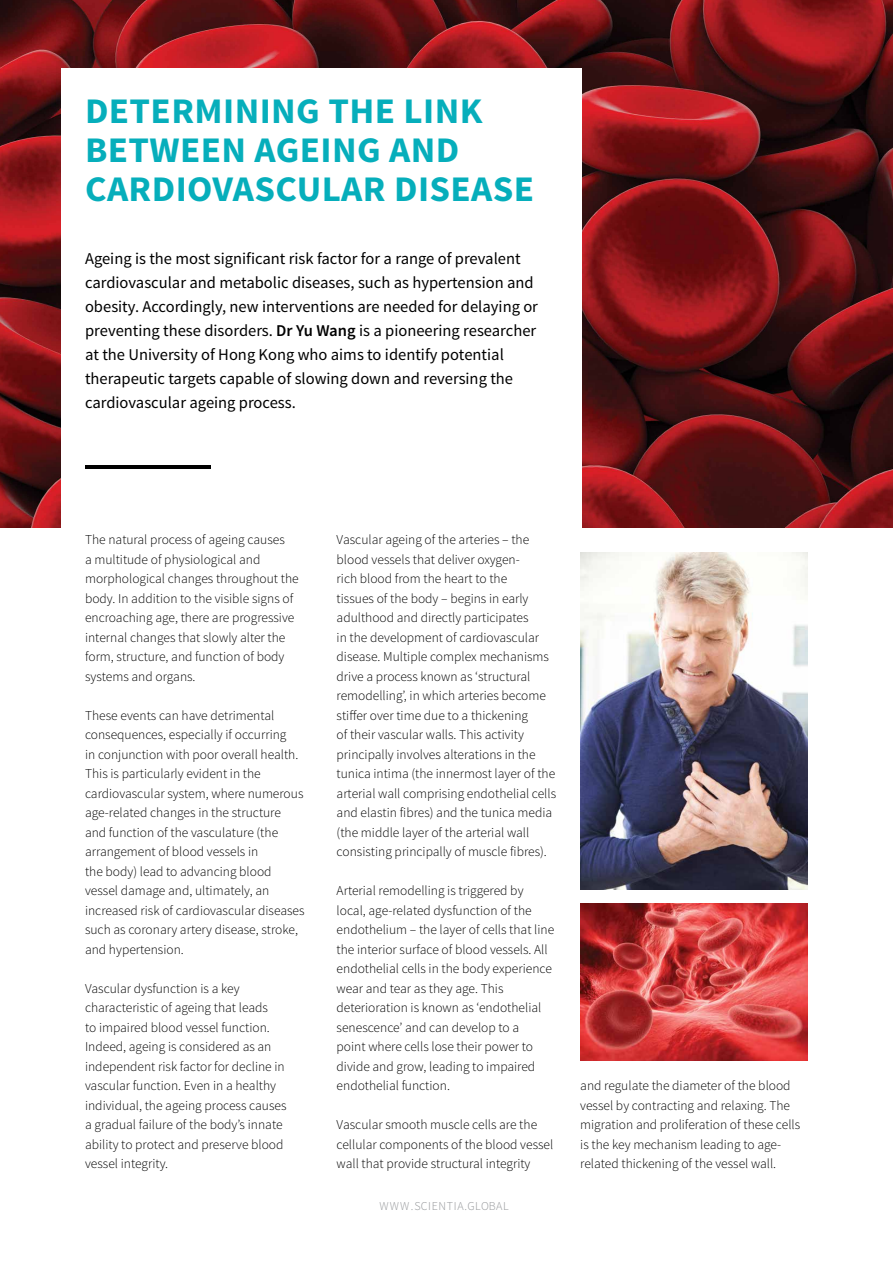
<style>
.page{position:relative;width:893px;height:1263px;background:#fff}
.page>*{position:absolute;margin:0;border:0;box-sizing:border-box;transform-origin:0 0}
.t1{font:700 36px/39px "Source Sans Pro";letter-spacing:.01em;color:#06aebb}
.t2{font:16.5px/24px "Source Sans Pro";color:#000}
.t3{font:300 13.5px/19.5px "Source Sans Pro";color:#000}
.t4{font:300 12px "Source Sans Pro";letter-spacing:.05em;color:#939598}
.s1{font-weight:600}
</style>
<div class="page">
<img style="left:0;top:0;width:893px;height:527px">
<div style="left:61px;top:68px;width:521px;height:1109px;background:#fff"></div>
<hr style="left:86px;top:465px;width:125px;height:4px;background:#000">
<img style="left:580px;top:904px;width:228px;height:156px">
<img style="left:580px;top:553px;width:228px;height:336px">
<h1 class="t1" style="left:85px;top:92px;width:451px">DETERMINING THE LINK<br>BETWEEN AGEING AND<br>CARDIOVASCULAR DISEASE</h1>
<p class="t2" style="left:85px;top:246px;width:454px">Ageing is the most significant risk factor for a range of prevalent cardiovascular and metabolic diseases, such as hypertension and obesity. Accordingly, new interventions are needed for delaying or preventing these disorders. <span class="s1">Dr Yu Wang</span> is a pioneering researcher at the University of Hong Kong who aims to identify potential therapeutic targets capable of slowing down and reversing the cardiovascular ageing process.</p>
<p class="t3" style="left:85px;top:530px;width:215px">The natural process of ageing causes<br>a multitude of physiological and morphological changes throughout the body. In addition to the visible signs of encroaching age, there are progressive internal changes that slowly alter the form, structure, and function of body systems and organs.</p>
<p class="t3" style="left:85px;top:706px;width:221px">These events can have detrimental consequences, especially if occurring<br>in conjunction with poor overall health.<br>This is particularly evident in the cardiovascular system, where numerous age-related changes in the structure and function of the vasculature (the arrangement of blood vessels in<br>the body) lead to advancing blood vessel damage and, ultimately, an increased risk of cardiovascular diseases such as coronary artery disease, stroke, and hypertension.</p>
<p class="t3" style="left:85px;top:978px;width:203px">Vascular dysfunction is a key characteristic of ageing that leads<br>to impaired blood vessel function.<br>Indeed, ageing is considered as an independent risk factor for decline in vascular function. Even in a healthy individual, the ageing process causes a gradual failure of the body’s innate ability to protect and preserve blood vessel integrity.</p>
<p class="t3" style="left:337px;top:530px;width:221px">Vascular ageing of the arteries – the blood vessels that deliver oxygen-<br>rich blood from the heart to the<br>tissues of the body – begins in early adulthood and directly participates<br>in the development of cardiovascular disease. Multiple complex mechanisms drive a process known as ‘structural remodelling’, in which arteries become stiffer over time due to a thickening<br>of their vascular walls. This activity principally involves alterations in the tunica intima (the innermost layer of the arterial wall comprising endothelial cells and elastin fibres) and the tunica media (the middle layer of the arterial wall consisting principally of muscle fibres).</p>
<p class="t3" style="left:337px;top:881px;width:219px">Arterial remodelling is triggered by local, age-related dysfunction of the endothelium – the layer of cells that line the interior surface of blood vessels. All endothelial cells in the body experience wear and tear as they age. This deterioration is known as ‘endothelial senescence’ and can develop to a<br>point where cells lose their power to divide and grow, leading to impaired endothelial function.</p>
<p class="t3" style="left:337px;top:1115px;width:218px">Vascular smooth muscle cells are the cellular components of the blood vessel wall that provide structural integrity</p>
<p class="t4" style="left:379px;top:1199px;width:131px">WWW.SCIENTIA.GLOBAL</p>
<p class="t3" style="left:580px;top:1076px;width:221px">and regulate the diameter of the blood vessel by contracting and relaxing. The migration and proliferation of these cells is the key mechanism leading to age&shy;related thickening of the vessel wall.</p>
</div>
